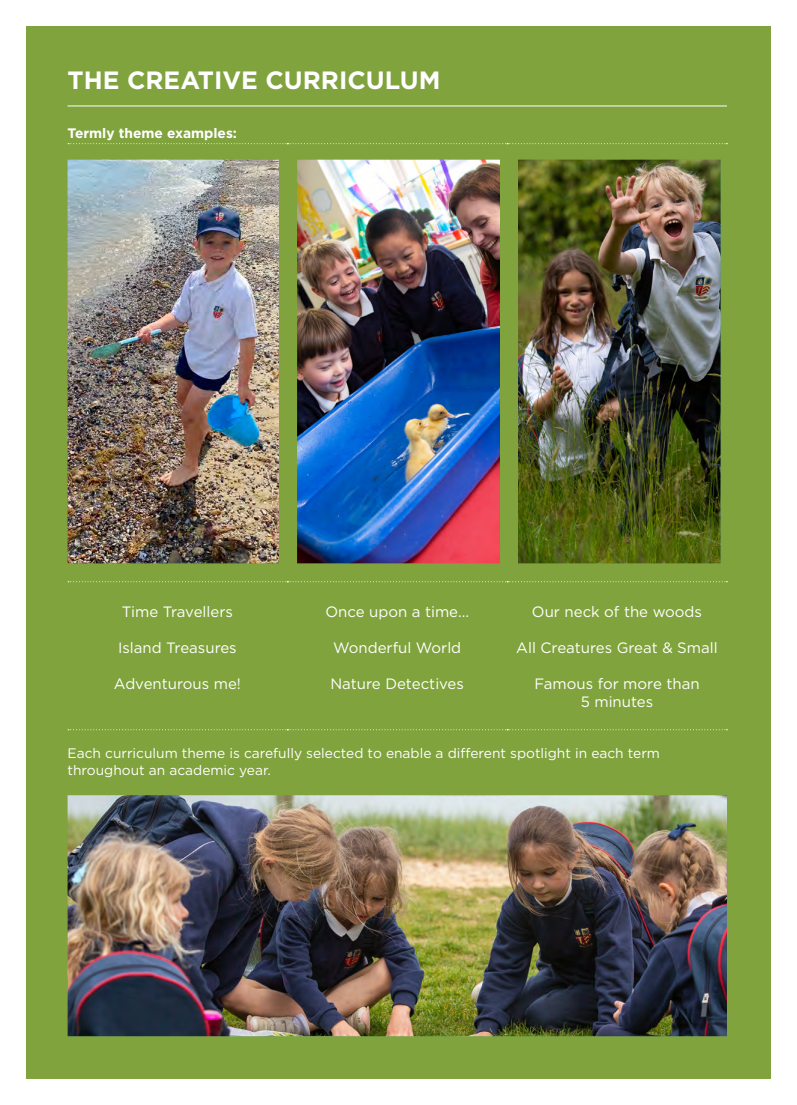
<style>
.page{position:relative;width:797px;height:1105px;background:#fff}
.page>*{position:absolute;margin:0;border:0;box-sizing:border-box;transform-origin:0 0}
.t1{font:700 25px "Gotham";color:#fff}
.t2{font:15px/18px "Gotham";color:#fff;text-align:center}
.t3{font:13.75px/16.5px "Gotham";color:#fff}
.t4{font:700 13.75px "Gotham";color:#fff}
</style>
<div class="page">
<div style="left:26px;top:26px;width:744px;height:1053px;background:#80a33d"></div>
<hr style="left:68px;top:106px;width:659px;height:1px;background:#fff">
<svg style="left:68px;top:729px;width:659px;height:1px"></svg>
<svg style="left:68px;top:143px;width:659px;height:1px"></svg>
<svg style="left:68px;top:581px;width:659px;height:1px"></svg>
<img style="left:68px;top:795px;width:659px;height:241px">
<img style="left:297px;top:160px;width:203px;height:403px">
<img style="left:518px;top:160px;width:202px;height:403px">
<img style="left:68px;top:160px;width:211px;height:403px">
<p class="t1" style="left:68px;top:63px;width:374px">THE CREATIVE CURRICULUM</p>
<p class="t4" style="left:68px;top:124px;width:171px">Termly theme examples:</p>
<p class="t2" style="left:122px;top:602px;width:112px">Time Travellers</p>
<p class="t2" style="left:118px;top:638px;width:120px">Island Treasures</p>
<p class="t2" style="left:114px;top:674px;width:129px">Adventurous me!</p>
<p class="t2" style="left:325px;top:602px;width:145px">Once upon a time...</p>
<p class="t2" style="left:333px;top:638px;width:129px">Wonderful World</p>
<p class="t2" style="left:330px;top:674px;width:135px">Nature Detectives</p>
<p class="t2" style="left:532px;top:602px;width:172px">Our neck of the woods</p>
<p class="t2" style="left:516px;top:638px;width:203px">All Creatures Great &amp; Small</p>
<p class="t2" style="left:534px;top:674px;width:167px">Famous for more than<br>5 minutes</p>
<p class="t3" style="left:68px;top:745px;width:594px">Each curriculum theme is carefully selected to enable a different spotlight in each term throughout an academic year.</p>
</div>
